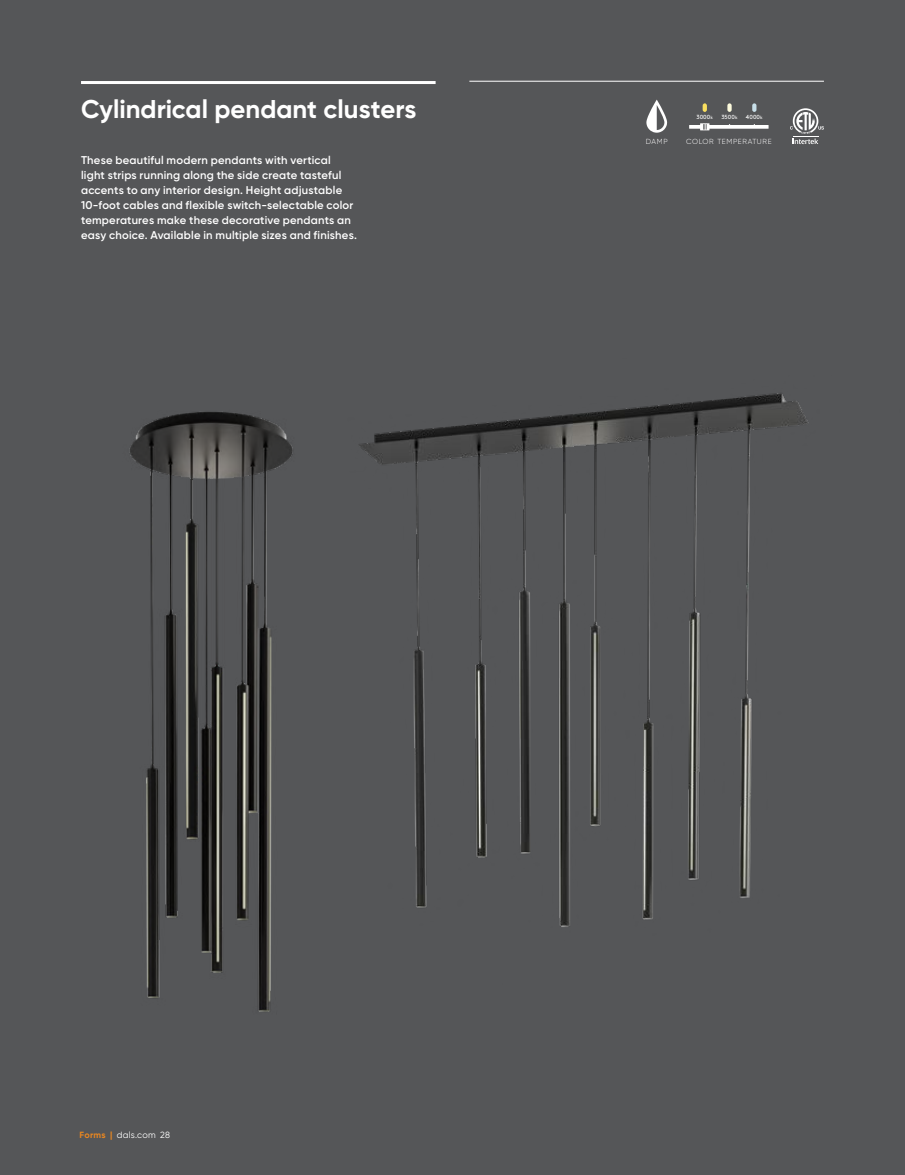
<style>
.page{position:relative;width:905px;height:1175px;background:#fff}
.page>*{position:absolute;margin:0;border:0;box-sizing:border-box;transform-origin:0 0}
.t1{font:700 25.65px "Gilroy";color:#fff}
.t2{font:600 11.25px/15px "Gilroy";letter-spacing:.02em;color:#fff}
.t3{font:9px "Gilroy";letter-spacing:.025em;color:#fff}
.t4{font:300 7.35px "Gilroy";letter-spacing:.08em;color:#fff}
.t5{font:6px "Brown";letter-spacing:.025em;color:#fff}
.s1{font-size:4.65px}
.s2{font-weight:700;color:#e78621}
</style>
<div class="page">
<div style="left:0;top:0;width:904px;height:1174px;background:#555658"></div>
<hr style="left:81px;top:81px;width:354px;height:3px;background:#fff">
<img style="left:580px;top:393px;width:229px;height:527px">
<img style="left:129px;top:412px;width:451px;height:600px">
<hr style="left:469px;top:81px;width:355px;height:1px;background:#fff">
<svg style="left:790px;top:108px;width:34px;height:36px"></svg>
<svg style="left:702px;top:103px;width:5px;height:9px"></svg>
<svg style="left:727px;top:103px;width:4px;height:9px"></svg>
<svg style="left:708px;top:125px;width:60px;height:4px"></svg>
<svg style="left:689px;top:125px;width:12px;height:4px"></svg>
<svg style="left:700px;top:123px;width:9px;height:7px"></svg>
<svg style="left:752px;top:103px;width:4px;height:9px"></svg>
<svg style="left:646px;top:100px;width:21px;height:33px"></svg>
<h1 class="t1" style="left:81px;top:93px;width:337px">Cylindrical pendant clusters</h1>
<p class="t2" style="left:81px;top:152px;width:277px">These beautiful modern pendants with vertical light strips running along the side create tasteful accents to any interior design. Height adjustable 10-foot cables and flexible switch-selectable color temperatures make these decorative pendants an easy choice. Available in multiple sizes and finishes.</p>
<p class="t4" style="left:645px;top:137px;width:23px">DAMP</p>
<p class="t5" style="left:696px;top:113px;width:18px">3000<span class="s1">k</span></p>
<p class="t5" style="left:721px;top:113px;width:18px">3500<span class="s1">k</span></p>
<p class="t5" style="left:745px;top:113px;width:18px">4000<span class="s1">k</span></p>
<p class="t4" style="left:686px;top:137px;width:87px">COLOR TEMPERATURE</p>
<p class="t3" style="left:80px;top:1129px;width:92px"><span class="s2">Forms |</span> dals.com 28</p>
</div>
